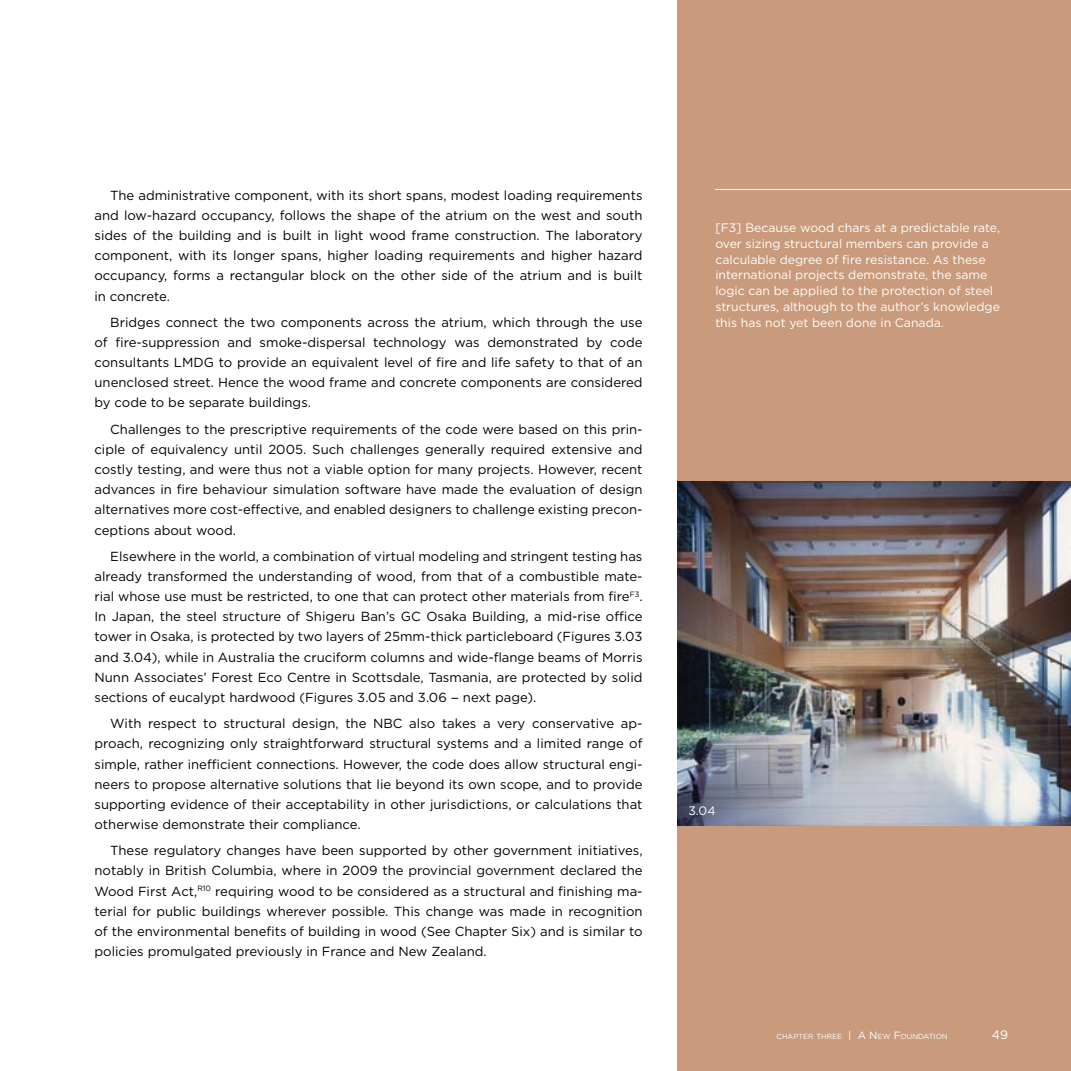
<style>
.page{position:relative;width:1071px;height:1071px;background:#fff}
.page>*{position:absolute;margin:0;border:0;box-sizing:border-box;transform-origin:0 0}
.t1{font:13.12px/20.1px "Gotham";color:#000;text-align:justify}
.t2{font:12.25px/15.8px "Gotham";color:#fff}
.t3{font:12.25px "Gotham";color:#fff}
.t4{font:7.35px "Gotham";color:#fff}
.s1{font-family:"The Mix Caps"}
.s2{font-size:10.5px}
</style>
<div class="page">
<div style="left:677px;top:0;width:394px;height:1071px;background:#c99a7c"></div>
<img style="left:677px;top:482px;width:394px;height:343px">
<hr style="left:715px;top:189px;width:356px;height:1px;background:#fff">
<p class="t1" style="left:94px;top:185px;width:550px;text-indent:16px">The administrative component, with its short spans, modest loading requirements and low-hazard occupancy, follows the shape of the atrium on the west and south sides of the building and is built in light wood frame construction. The laboratory component, with its longer spans, higher loading requirements and higher hazard occupancy, forms a rectangular block on the other side of the atrium and is built in concrete.</p>
<p class="t1" style="left:94px;top:312px;width:550px;text-indent:16px">Bridges connect the two components across the atrium, which through the use of fire-suppression and smoke-dispersal technology was demonstrated by code consultants LMDG to provide an equivalent level of fire and life safety to that of an unenclosed street. Hence the wood frame and concrete components are considered by code to be separate buildings.</p>
<p class="t1" style="left:94px;top:419px;width:550px;text-indent:16px">Challenges to the prescriptive requirements of the code were based on this prin&shy;ciple of equivalency until 2005. Such challenges generally required extensive and costly testing, and were thus not a viable option for many projects. However, recent advances in fire behaviour simulation software have made the evaluation of design alternatives more cost-effective, and enabled designers to challenge existing precon&shy;ceptions about wood.</p>
<p class="t1" style="left:94px;top:546px;width:550px;text-indent:16px">Elsewhere in the world, a combination of virtual modeling and stringent testing has already transformed the understanding of wood, from that of a combustible mate&shy;rial whose use must be restricted, to one that can protect other materials from fire<sup>F3</sup>.<br>In Japan, the steel structure of Shigeru Ban’s GC Osaka Building, a mid-rise office tower in Osaka, is protected by two layers of 25mm-thick particleboard (Figures 3.03 and 3.04), while in Australia the cruciform columns and wide-flange beams of Morris Nunn Associates’ Forest Eco Centre in Scottsdale, Tasmania, are protected by solid sections of eucalypt hardwood (Figures 3.05 and 3.06 <span class="s1">ß</span> next page).</p>
<p class="t1" style="left:94px;top:713px;width:550px;text-indent:16px">With respect to structural design, the NBC also takes a very conservative ap&shy;proach, recognizing only straightforward structural systems and a limited range of simple, rather inefficient connections. However, the code does allow structural engi&shy;neers to propose alternative solutions that lie beyond its own scope, and to provide supporting evidence of their acceptability in other jurisdictions, or calculations that otherwise demonstrate their compliance.</p>
<p class="t1" style="left:94px;top:840px;width:550px;text-indent:16px">These regulatory changes have been supported by other government initiatives, notably in British Columbia, where in 2009 the provincial government declared the Wood First Act,<sup>R10</sup> requiring wood to be considered as a structural and finishing ma&shy;terial for public buildings wherever possible. This change was made in recognition of the environmental benefits of building in wood (See Chapter Six) and is similar to policies promulgated previously in France and New Zealand.</p>
<p class="t2" style="left:715px;top:220px;width:286px">[F3] Because wood chars at a predictable rate, over sizing structural members can provide a calculable degree of fire resistance. As these international projects demonstrate, the same logic can be applied to the protection of steel structures, although to the author’s knowledge this has not yet been done in Canada.</p>
<p class="t3" style="left:688px;top:804px;width:29px">3.04</p>
<p class="t4" style="left:777px;top:1032px;width:171px">CHAPTER THREE <span class="s2">| A N</span>EW <span class="s2">F</span>OUN DATION</p>
<p class="t3" style="left:992px;top:1028px;width:18px">49</p>
</div>
